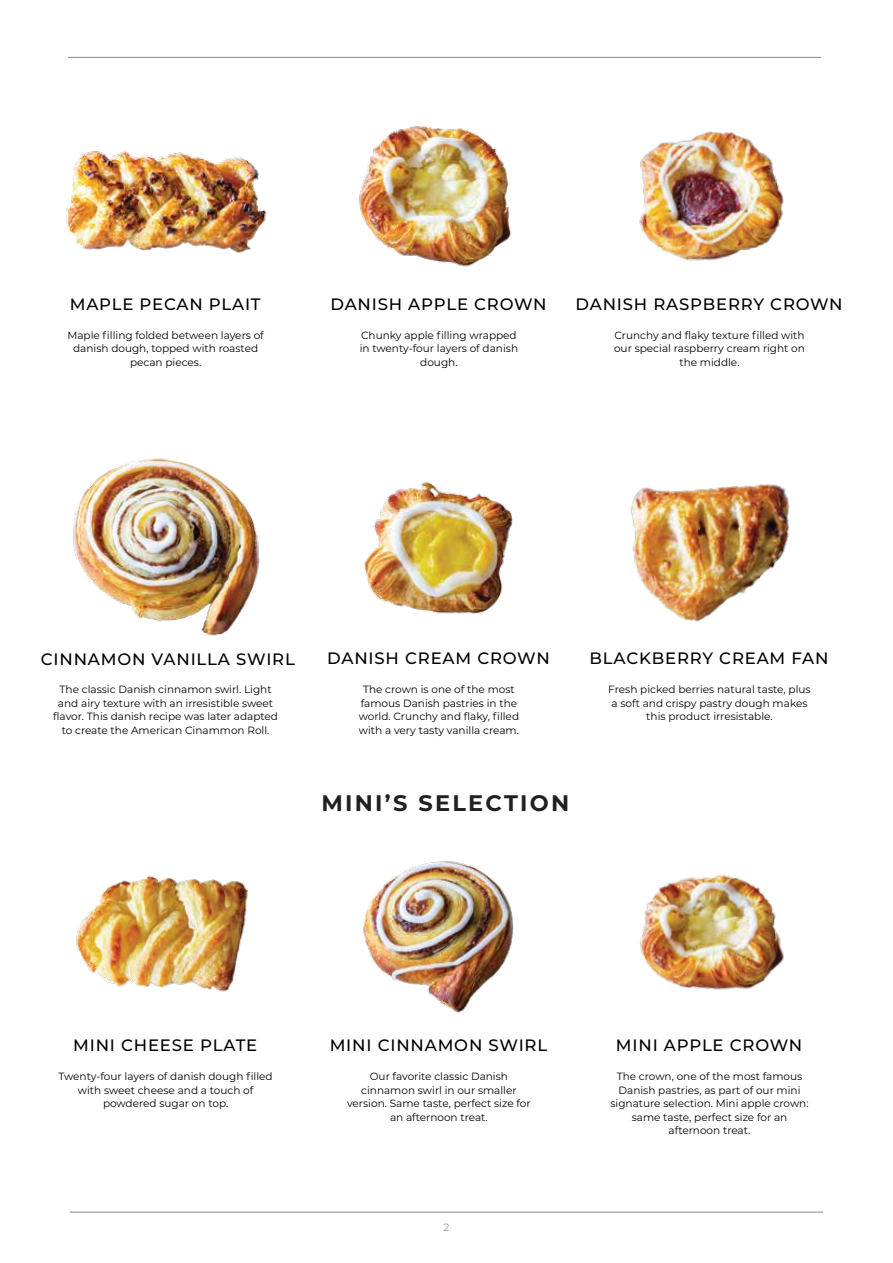
<style>
.page{position:relative;width:893px;height:1263px;background:#fff}
.page>*{position:absolute;margin:0;border:0;box-sizing:border-box;transform-origin:0 0}
.t1{font:700 22.5px "Montserrat";letter-spacing:.1em;color:#231f20}
.t2{font:500 16.5px "Montserrat";letter-spacing:.05em;color:#010101}
.t3{font:10.5px/13.5px "Montserrat";color:#010101;text-align:center}
.t4{font:10.5px "Montserrat";color:#939598}
</style>
<div class="page">
<img style="left:76px;top:875px;width:172px;height:117px">
<img style="left:362px;top:861px;width:152px;height:152px">
<img style="left:640px;top:875px;width:144px;height:115px">
<img style="left:73px;top:458px;width:187px;height:178px">
<img style="left:364px;top:481px;width:149px;height:133px">
<img style="left:630px;top:484px;width:160px;height:138px">
<img style="left:66px;top:150px;width:201px;height:103px">
<img style="left:359px;top:126px;width:152px;height:141px">
<img style="left:639px;top:131px;width:145px;height:130px">
<hr style="left:70px;top:1211px;width:753px;height:2px;background:#939598">
<hr style="left:68px;top:57px;width:753px;height:1px;background:#939598">
<h2 class="t2" style="left:70px;top:293px;width:192px">MAPLE PECAN PLAIT</h2>
<p class="t3" style="left:67px;top:328px;width:198px">Maple filling folded between layers of danish dough, topped with roasted pecan pieces.</p>
<h2 class="t2" style="left:330px;top:292px;width:218px">DANISH APPLE CROWN</h2>
<p class="t3" style="left:360px;top:328px;width:160px">Chunky apple filling wrapped in twenty-four layers of danish dough.</p>
<h2 class="t2" style="left:575px;top:292px;width:269px">DANISH RASPBERRY CROWN</h2>
<p class="t3" style="left:614px;top:328px;width:192px">Crunchy and flaky texture filled with our special raspberry cream right on the middle.</p>
<h2 class="t2" style="left:41px;top:647px;width:256px">CINNAMON VANILLA SWIRL</h2>
<p class="t3" style="left:53px;top:683px;width:226px">The classic Danish cinnamon swirl. Light and airy texture with an irresistible sweet flavor. This danish recipe was later adapted to create the American Cinammon Roll.</p>
<h2 class="t2" style="left:327px;top:647px;width:224px">DANISH CREAM CROWN</h2>
<p class="t3" style="left:359px;top:683px;width:162px">The crown is one of the most famous Danish pastries in the world. Crunchy and flaky, filled with a very tasty vanilla cream.</p>
<h1 class="t1" style="left:321px;top:786px;width:249px">MINI’S SELECTION</h1>
<h2 class="t2" style="left:590px;top:647px;width:240px">BLACKBERRY CREAM FAN</h2>
<p class="t3" style="left:608px;top:683px;width:204px">Fresh picked berries natural taste, plus a soft and crispy pastry dough makes this product irresistable.</p>
<h2 class="t2" style="left:73px;top:1034px;width:186px">MINI CHEESE PLATE</h2>
<p class="t3" style="left:59px;top:1069px;width:216px">Twenty-four layers of danish dough filled with sweet cheese and a touch of powdered sugar on top.</p>
<h2 class="t2" style="left:330px;top:1034px;width:219px">MINI CINNAMON SWIRL</h2>
<p class="t3" style="left:347px;top:1069px;width:185px">Our favorite classic Danish cinnamon swirl in our smaller version. Same taste, perfect size for an afternoon treat.</p>
<p class="t4" style="left:443px;top:1220px;width:7px">2</p>
<h2 class="t2" style="left:616px;top:1034px;width:188px">MINI APPLE CROWN</h2>
<p class="t3" style="left:610px;top:1069px;width:200px">The crown, one of the most famous<br>Danish pastries, as part of our mini signature selection. Mini apple crown: same taste, perfect size for an afternoon treat.</p>
</div>
